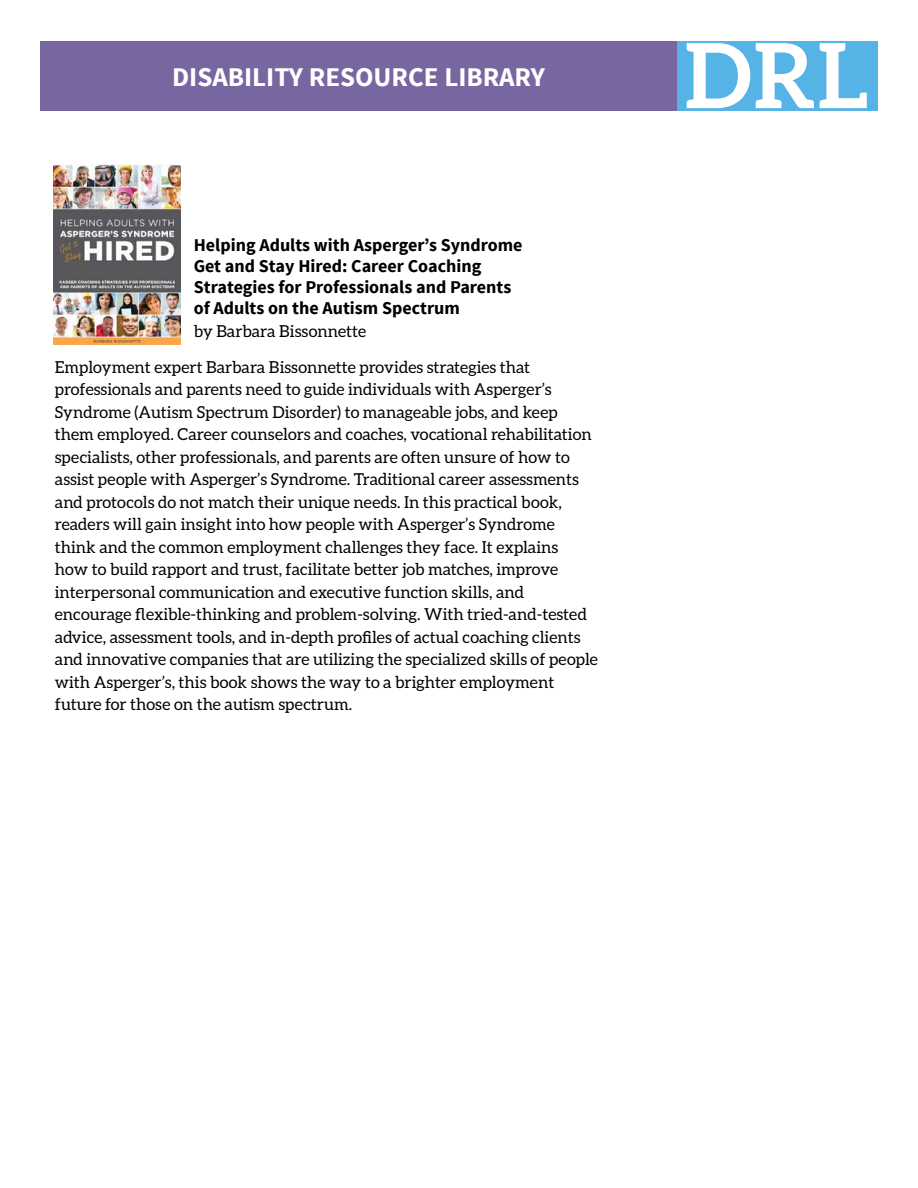
<style>
.page{position:relative;width:918px;height:1188px;background:#fff}
.page>*{position:absolute;margin:0;border:0;box-sizing:border-box;transform-origin:0 0}
.Book_Title{font:700 27px "Source Sans Pro";color:#fff}
.Book_Title-2{font:700 18px/21px "Source Sans Pro";color:#000}
.P1{font:16.5px/22.5px "Aleo";color:#000}
</style>
<div class="page">
<div style="left:40px;top:41px;width:637px;height:69px;background:#7866a1"></div>
<div style="left:677px;top:41px;width:201px;height:69px;background:#56b3e5"></div>
<svg style="left:687px;top:43px;width:180px;height:65px"></svg>
<img style="left:53px;top:164px;width:127px;height:181px">
<p class="Book_Title" style="left:172px;top:60px;width:374px">DISABILITY RESOURCE LIBRARY</p>
<p class="Book_Title-2" style="left:194px;top:235px;width:330px">Helping Adults with Asperger’s Syndrome Get and Stay Hired: Career Coaching Strategies for Professionals and Parents of Adults on the Autism Spectrum</p>
<p class="P1" style="left:194px;top:319px;width:174px">by Barbara Bissonnette</p>
<p class="P1" style="left:55px;top:355px;width:545px">Employment expert Barbara Bissonnette provides strategies that professionals and parents need to guide individuals with Asperger’s Syndrome (Autism Spectrum Disorder) to manageable jobs, and keep them employed. Career counselors and coaches, vocational rehabilitation specialists, other professionals, and parents are often unsure of how to assist people with Asperger’s Syndrome. Traditional career assessments and protocols do not match their unique needs. In this practical book, readers will gain insight into how people with Asperger’s Syndrome think and the common employment challenges they face. It explains<br>how to build rapport and trust, facilitate better job matches, improve interpersonal communication and executive function skills, and encourage flexible-thinking and problem-solving. With tried-and-tested advice, assessment tools, and in-depth profiles of actual coaching clients and innovative companies that are utilizing the specialized skills of people with Asperger’s, this book shows the way to a brighter employment future for those on the autism spectrum.</p>
</div>
